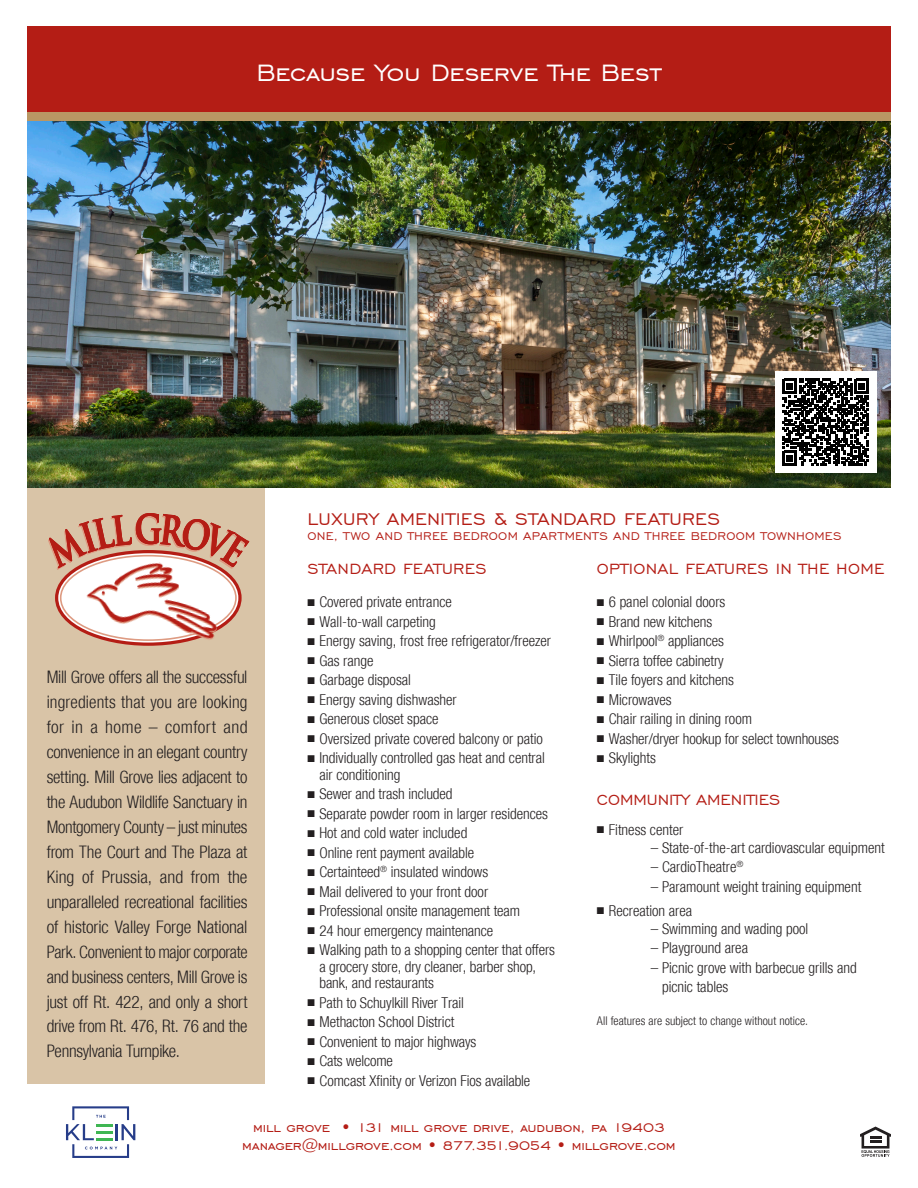
<style>
.page{position:relative;width:918px;height:1188px;background:#fff}
.page>*{position:absolute;margin:0;border:0;box-sizing:border-box;transform-origin:0 0}
.t1{font:30px "Engravers Gothic BT";letter-spacing:-.01em;color:#fff}
.t2{font:21.3px "Engravers Gothic BT";letter-spacing:.015em;color:#b41d15}
.t3{font:18.75px "Engravers Gothic BT";letter-spacing:.02em;color:#b41d15}
.t4{font:18.75px "Engravers Gothic BT";color:#b41d15}
.t5{font:300 condensed 17.25px/24.9px "Helvetica Neue";letter-spacing:-.015em;color:#231f20;text-align:justify}
.t6{font:16.5px "Engravers Gothic BT";letter-spacing:-.005em;color:#b41d15}
.t7{font:300 condensed 15px/16.5px "Helvetica Neue";color:#231f20}
.t8{font:14.25px "Engravers Gothic BT";letter-spacing:.02em;color:#b41d15}
.t9{font:300 condensed 12px "Helvetica Neue";letter-spacing:.005em;color:#231f20}
</style>
<div class="page">
<div style="left:27px;top:487px;width:238px;height:597px;background:#d9c4a7"></div>
<img style="left:27px;top:121px;width:864px;height:367px">
<div style="left:27px;top:103px;width:864px;height:18px;background:#b99764"></div>
<div style="left:27px;top:27px;width:864px;height:85px;background:#b41d15"></div>
<div style="left:61px;top:556px;width:175px;height:84px;background:#fff;border-radius:50%"></div>
<img style="left:78px;top:570px;width:153px;height:76px">
<svg style="left:48px;top:513px;width:201px;height:57px"></svg>
<svg style="left:860px;top:1127px;width:31px;height:30px"></svg>
<svg style="left:66px;top:1106px;width:69px;height:52px"></svg>
<div style="left:775px;top:372px;width:101px;height:101px;background:#fff"></div>
<svg style="left:782px;top:379px;width:87px;height:87px"></svg>
<p class="t1" style="left:256px;top:56px;width:407px">Because You Deserve The Best</p>
<p class="t5" style="left:47px;top:665px;width:202px">Mill Grove offers all the successful ingredients that you are looking for in a home – comfort and convenience in an elegant country setting. Mill Grove lies adjacent to the Audubon Wildlife Sanctuary in Montgomery County – just minutes from The Court and The Plaza at King of Prussia, and from the unparalleled recreational facilities of historic Valley Forge National Park. Convenient to major corporate and business centers, Mill Grove is just off Rt. 422, and only a short drive from Rt. 476, Rt. 76 and the Pennsylvania Turnpike.</p>
<p class="t2" style="left:307px;top:507px;width:414px">LUXURY AMENITIES &amp; STANDARD FEATURES</p>
<p class="t8" style="left:307px;top:528px;width:536px">ONE, TWO AND THREE BEDROOM APARTMENTS AND THREE BEDROOM TOWNHOMES</p>
<p class="t3" style="left:307px;top:559px;width:181px">STANDARD FEATURES</p>
<p class="t7" style="left:307px;top:593px;width:146px">■ Covered private entrance</p>
<p class="t7" style="left:307px;top:613px;width:130px">■ Wall-to-wall carpeting</p>
<p class="t7" style="left:307px;top:632px;width:245px">■ Energy saving, frost free refrigerator/freezer</p>
<p class="t7" style="left:307px;top:652px;width:68px">■ Gas range</p>
<p class="t7" style="left:307px;top:671px;width:105px">■ Garbage disposal</p>
<p class="t7" style="left:307px;top:691px;width:151px">■ Energy saving dishwasher</p>
<p class="t7" style="left:307px;top:710px;width:133px">■ Generous closet space</p>
<p class="t7" style="left:307px;top:730px;width:237px">■ Oversized private covered balcony or patio</p>
<p class="t7" style="left:319px;top:749px;width:227px;text-indent:-12px">■ Individually controlled gas heat and central air conditioning</p>
<p class="t7" style="left:307px;top:785px;width:147px">■ Sewer and trash included</p>
<p class="t7" style="left:307px;top:805px;width:242px">■ Separate powder room in larger residences</p>
<p class="t7" style="left:307px;top:824px;width:161px">■ Hot and cold water included</p>
<p class="t7" style="left:307px;top:844px;width:168px">■ Online rent payment available</p>
<p class="t7" style="left:307px;top:863px;width:182px">■ Certainteed<sup>®</sup> insulated windows</p>
<p class="t7" style="left:307px;top:883px;width:182px">■ Mail delivered to your front door</p>
<p class="t7" style="left:307px;top:902px;width:214px">■ Professional onsite management team</p>
<p class="t7" style="left:307px;top:922px;width:187px">■ 24 hour emergency maintenance</p>
<p class="t7" style="left:319px;top:941px;width:237px;text-indent:-12px">■ Walking path to a shopping center that offers a grocery store, dry cleaner, barber shop, bank, and restaurants</p>
<p class="t7" style="left:307px;top:994px;width:158px">■ Path to Schuylkill River Trail</p>
<p class="t7" style="left:307px;top:1013px;width:148px">■ Methacton School District</p>
<p class="t7" style="left:307px;top:1033px;width:170px">■ Convenient to major highways</p>
<p class="t7" style="left:307px;top:1052px;width:87px">■ Cats welcome</p>
<p class="t7" style="left:307px;top:1072px;width:224px">■ Comcast Xfinity or Verizon Fios available</p>
<p class="t3" style="left:597px;top:559px;width:289px">OPTIONAL FEATURES IN THE HOME</p>
<p class="t7" style="left:597px;top:593px;width:130px">■ 6 panel colonial doors</p>
<p class="t7" style="left:597px;top:613px;width:117px">■ Brand new kitchens</p>
<p class="t7" style="left:597px;top:632px;width:129px">■ Whirlpool<sup>®</sup> appliances</p>
<p class="t7" style="left:597px;top:652px;width:128px">■ Sierra toffee cabinetry</p>
<p class="t7" style="left:597px;top:671px;width:139px">■ Tile foyers and kitchens</p>
<p class="t7" style="left:597px;top:691px;width:76px">■ Microwaves</p>
<p class="t7" style="left:597px;top:710px;width:157px">■ Chair railing in dining room</p>
<p class="t7" style="left:597px;top:730px;width:244px">■ Washer/dryer hookup for select townhouses</p>
<p class="t7" style="left:597px;top:749px;width:61px">■ Skylights</p>
<p class="t4" style="left:597px;top:789px;width:185px">COMMUNITY AMENITIES</p>
<p class="t7" style="left:597px;top:821px;width:88px">■ Fitness center</p>
<p class="t7" style="left:651px;top:839px;width:235px">– State-of-the-art cardiovascular equipment</p>
<p class="t7" style="left:651px;top:858px;width:94px">– CardioTheatre<sup>®</sup></p>
<p class="t7" style="left:651px;top:878px;width:212px">– Paramount weight training equipment</p>
<p class="t7" style="left:597px;top:902px;width:97px">■ Recreation area</p>
<p class="t7" style="left:651px;top:920px;width:159px">– Swimming and wading pool</p>
<p class="t7" style="left:651px;top:939px;width:99px">– Playground area</p>
<p class="t7" style="left:662px;top:957px;width:196px;line-height:19.5px;text-indent:-11px">– Picnic grove with barbecue grills and picnic tables</p>
<p class="t9" style="left:597px;top:1014px;width:213px">All features are subject to change without notice.</p>
<p class="t6" style="left:253px;top:1118px;width:413px">mill grove • 131 mill grove drive, audubon, pa 19403</p>
<p class="t6" style="left:242px;top:1137px;width:435px">manager@millgrove.com • 877.351.9054 • millgrove.com</p>
</div>
